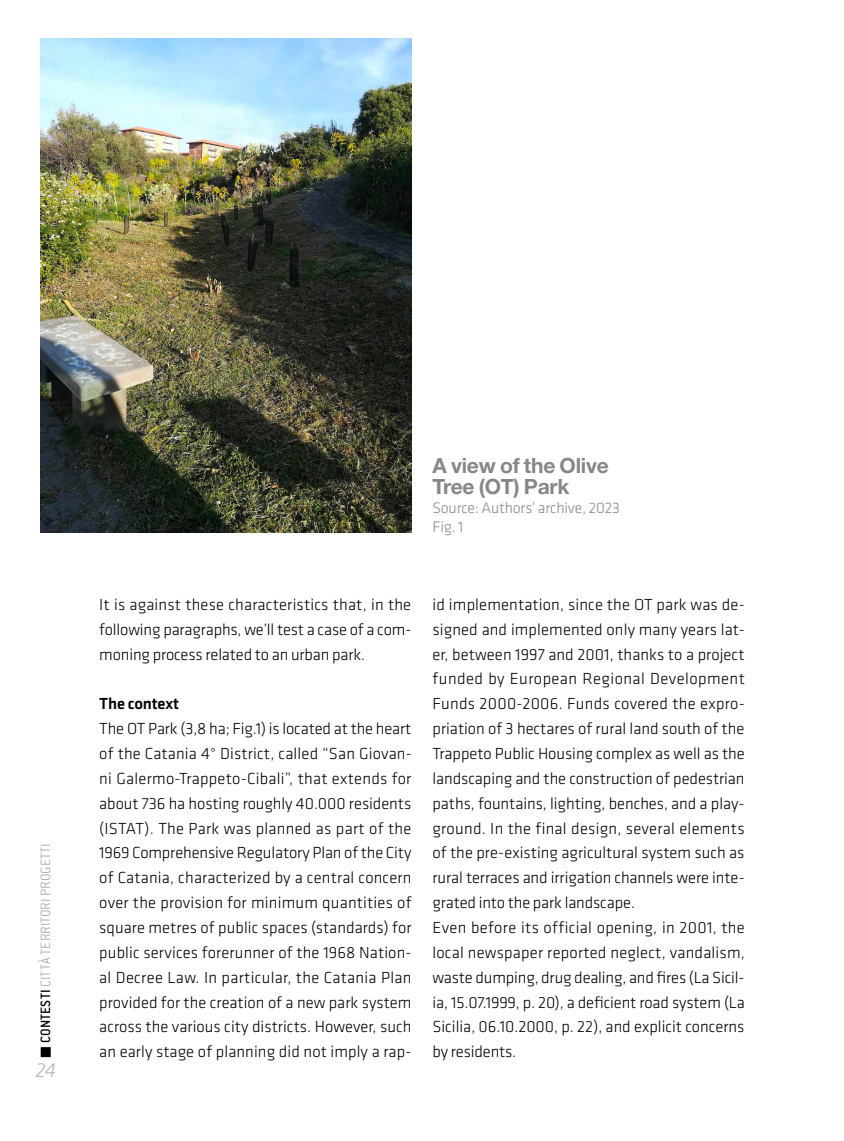
<style>
.page{position:relative;width:844px;height:1141px;background:#fff}
.page>*{position:absolute;margin:0;border:0;box-sizing:border-box;transform-origin:0 0}
.t1{font:700 21px/21px "Helvetica Neue LT Pro";letter-spacing:-.01em;color:#878787}
.t2{font:italic 300 21px "Klavika";color:#b3b2b2}
.t3{font:300 16.62px/24.8px "Klavika";color:#000;text-align:justify}
.t4{font:500 16.62px "Klavika";letter-spacing:-.01em;color:#000}
.t5{font:300 15.75px/18.9px "Klavika";letter-spacing:-.01em;color:#878787}
.t6{font:14.88px "Conduit ITC Light";letter-spacing:.005em;color:#b3b2b2}
.s1{font-family:"Conduit ITC Medium";color:#000}
</style>
<div class="page">
<div style="left:42px;top:1048px;width:8px;height:8px;background:#000"></div>
<div style="left:41px;top:1047px;width:10px;height:10px;border:2px solid #000"></div>
<img style="left:41px;top:38px;width:370px;height:494px">
<p class="t6" style="left:36px;top:1043px;width:201px;rotate:-90deg"><span class="s1">CONTESTI</span> CITTÀ TERRITORI PROGETTI</p>
<p class="t2" style="left:35px;top:1059px;width:22px">24</p>
<p class="t1" style="left:432px;top:455px;width:178px">A view of the Olive<br>Tree (OT) Park</p>
<p class="t5" style="left:432px;top:499px;width:189px">Source: Authors’ archive, 2023<br>Fig. 1</p>
<p class="t3" style="left:99px;top:592px;width:313px">It is against these characteristics that, in the following paragraphs, we’ll test a case of a com&shy;moning process related to an urban park.</p>
<p class="t4" style="left:99px;top:695px;width:81px">The context</p>
<p class="t3" style="left:99px;top:716px;width:314px">The OT Park (3,8 ha; Fig.1) is located at the heart of the Catania 4° District, called “San Giovan&shy;ni Galermo-Trappeto-Cibali”, that extends for about 736 ha hosting roughly 40.000 residents (ISTAT). The Park was planned as part of the 1969 Comprehensive Regulatory Plan of the City of Catania, characterized by a central concern over the provision for minimum quantities of square metres of public spaces (standards) for public services forerunner of the 1968 Nation&shy;al Decree Law. In particular, the Catania Plan provided for the creation of a new park system across the various city districts. However, such an early stage of planning did not imply a rap-</p>
<p class="t3" style="left:432px;top:592px;width:314px;text-align:left">id implementation, since the OT park was de&shy;signed and implemented only many years lat&shy;er, between 1997 and 2001, thanks to a project funded by European Regional Development Funds 2000-2006. Funds covered the expro&shy;priation of 3 hectares of rural land south of the Trappeto Public Housing complex as well as the landscaping and the construction of pedestrian paths, fountains, lighting, benches, and a play&shy;ground. In the final design, several elements of the pre-existing agricultural system such as rural terraces and irrigation channels were inte&shy;grated into the park landscape.<br>Even before its official opening, in 2001, the local newspaper reported neglect, vandalism, waste dumping, drug dealing, and fires (La Sicil&shy;ia, 15.07.1999, p. 20), a deficient road system (La Sicilia, 06.10.2000, p. 22), and explicit concerns by residents.</p>
</div>
